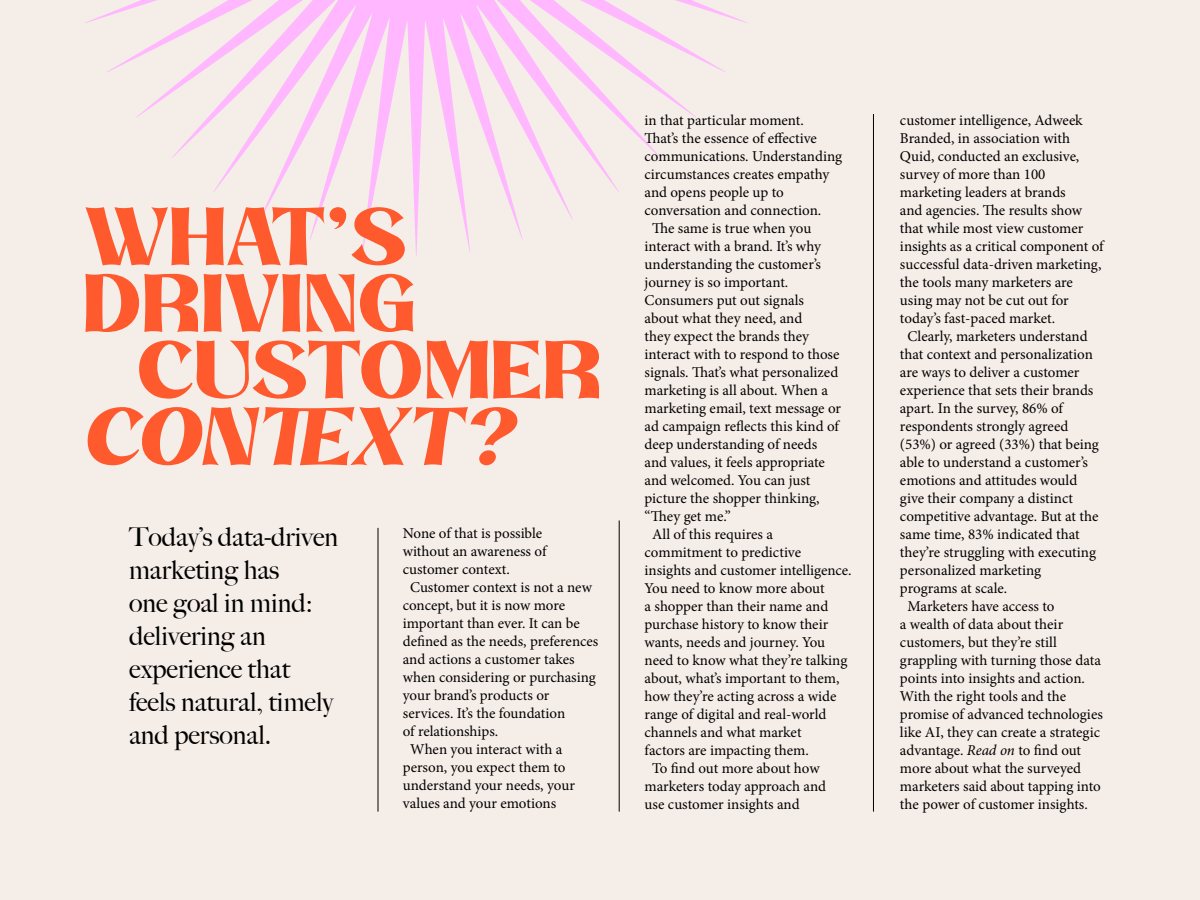
<style>
.page{position:relative;width:1200px;height:900px;background:#f5ede8}
.page>*{position:absolute;margin:0;border:0;box-sizing:border-box;transform-origin:0 0}
.t1{font:67.05px "Magica";letter-spacing:-.005em;color:#ff592e;scale:1.11 1}
.t2{font:italic 67.05px "Magica";color:#ff592e;scale:1.11 1}
.t3{font:67.05px "Magica";letter-spacing:.015em;color:#ff592e;scale:1.11 1}
.t4{font:500 26.25px/33px "Big Caslon";color:#000}
.t5{font:15px "Minion Pro";letter-spacing:-.005em;color:#000}
.s1{font-style:italic}
</style>
<div class="page">
<svg style="left:85px;top:0;width:663px;height:256px"></svg>
<hr style="left:378px;top:528px;width:1px;height:284px;background:#000">
<hr style="left:619px;top:520px;width:1px;height:292px;background:#000">
<hr style="left:873px;top:114px;width:1px;height:698px;background:#000">
<h1 class="t1" style="left:86px;top:190px;width:293px">WHAT’S</h1>
<h1 class="t3" style="left:86px;top:256px;width:301px">DRIVING</h1>
<h1 class="t1" style="left:139px;top:323px;width:420px">CUSTOMER</h1>
<h1 class="t2" style="left:86px;top:390px;width:406px">CONTEXT?</h1>
<h2 class="t4" style="left:129px;top:519px;width:211px">Today’s data-driven marketing has<br>one goal in mind: delivering an experience that feels natural, timely and personal.</h2>
<p class="t5" style="left:403px;top:523px;width:141px">None of that is possible</p>
<p class="t5" style="left:403px;top:541px;width:145px">without an awareness of</p>
<p class="t5" style="left:403px;top:559px;width:108px">customer context.</p>
<p class="t5" style="left:410px;top:577px;width:183px">Customer context is not a new</p>
<p class="t5" style="left:403px;top:595px;width:164px">concept, but it is now more</p>
<p class="t5" style="left:403px;top:613px;width:179px">important than ever. It can be</p>
<p class="t5" style="left:403px;top:631px;width:197px">defined as the needs, preferences</p>
<p class="t5" style="left:403px;top:649px;width:173px">and actions a customer takes</p>
<p class="t5" style="left:403px;top:667px;width:195px">when considering or purchasing</p>
<p class="t5" style="left:403px;top:685px;width:148px">your brand’s products or</p>
<p class="t5" style="left:403px;top:703px;width:164px">services. It’s the foundation</p>
<p class="t5" style="left:403px;top:721px;width:97px">of relationships.</p>
<p class="t5" style="left:410px;top:739px;width:154px">When you interact with a</p>
<p class="t5" style="left:403px;top:757px;width:164px">person, you expect them to</p>
<p class="t5" style="left:403px;top:775px;width:174px">understand your needs, your</p>
<p class="t5" style="left:403px;top:793px;width:155px">values and your emotions</p>
<p class="t5" style="left:645px;top:110px;width:161px">in that particular moment.</p>
<p class="t5" style="left:645px;top:128px;width:174px">That’s the essence of effective</p>
<p class="t5" style="left:645px;top:146px;width:199px">communications. Understanding</p>
<p class="t5" style="left:645px;top:164px;width:186px">circumstances creates empathy</p>
<p class="t5" style="left:645px;top:182px;width:141px">and opens people up to</p>
<p class="t5" style="left:645px;top:200px;width:178px">conversation and connection.</p>
<p class="t5" style="left:652px;top:218px;width:161px">The same is true when you</p>
<p class="t5" style="left:645px;top:236px;width:178px">interact with a brand. It’s why</p>
<p class="t5" style="left:645px;top:254px;width:178px">understanding the customer’s</p>
<p class="t5" style="left:645px;top:272px;width:145px">journey is so important.</p>
<p class="t5" style="left:645px;top:290px;width:161px">Consumers put out signals</p>
<p class="t5" style="left:645px;top:308px;width:159px">about what they need, and</p>
<p class="t5" style="left:645px;top:326px;width:166px">they expect the brands they</p>
<p class="t5" style="left:645px;top:344px;width:197px">interact with to respond to those</p>
<p class="t5" style="left:645px;top:362px;width:195px">signals. That’s what personalized</p>
<p class="t5" style="left:645px;top:380px;width:185px">marketing is all about. When a</p>
<p class="t5" style="left:645px;top:398px;width:198px">marketing email, text message or</p>
<p class="t5" style="left:645px;top:416px;width:196px">ad campaign reflects this kind of</p>
<p class="t5" style="left:645px;top:434px;width:174px">deep understanding of needs</p>
<p class="t5" style="left:645px;top:452px;width:182px">and values, it feels appropriate</p>
<p class="t5" style="left:645px;top:470px;width:167px">and welcomed. You can just</p>
<p class="t5" style="left:645px;top:488px;width:177px">picture the shopper thinking,</p>
<p class="t5" style="left:645px;top:506px;width:88px">“They get me.”</p>
<p class="t5" style="left:652px;top:524px;width:122px">All of this requires a</p>
<p class="t5" style="left:645px;top:542px;width:158px">commitment to predictive</p>
<p class="t5" style="left:645px;top:560px;width:209px">insights and customer intelligence.</p>
<p class="t5" style="left:645px;top:578px;width:182px">You need to know more about</p>
<p class="t5" style="left:645px;top:596px;width:185px">a shopper than their name and</p>
<p class="t5" style="left:645px;top:614px;width:185px">purchase history to know their</p>
<p class="t5" style="left:645px;top:632px;width:182px">wants, needs and journey. You</p>
<p class="t5" style="left:645px;top:650px;width:204px">need to know what they’re talking</p>
<p class="t5" style="left:645px;top:668px;width:196px">about, what’s important to them,</p>
<p class="t5" style="left:645px;top:686px;width:193px">how they’re acting across a wide</p>
<p class="t5" style="left:645px;top:704px;width:183px">range of digital and real-world</p>
<p class="t5" style="left:645px;top:722px;width:158px">channels and what market</p>
<p class="t5" style="left:645px;top:740px;width:166px">factors are impacting them.</p>
<p class="t5" style="left:652px;top:758px;width:169px">To find out more about how</p>
<p class="t5" style="left:645px;top:776px;width:183px">marketers today approach and</p>
<p class="t5" style="left:645px;top:794px;width:157px">use customer insights and</p>
<p class="t5" style="left:900px;top:110px;width:184px">customer intelligence, Adweek</p>
<p class="t5" style="left:900px;top:128px;width:172px">Branded, in association with</p>
<p class="t5" style="left:900px;top:146px;width:181px">Quid, conducted an exclusive,</p>
<p class="t5" style="left:900px;top:164px;width:147px">survey of more than 100</p>
<p class="t5" style="left:900px;top:182px;width:167px">marketing leaders at brands</p>
<p class="t5" style="left:900px;top:200px;width:184px">and agencies. The results show</p>
<p class="t5" style="left:900px;top:218px;width:185px">that while most view customer</p>
<p class="t5" style="left:900px;top:236px;width:205px">insights as a critical component of</p>
<p class="t5" style="left:900px;top:254px;width:203px">successful data-driven marketing,</p>
<p class="t5" style="left:900px;top:272px;width:175px">the tools many marketers are</p>
<p class="t5" style="left:900px;top:290px;width:170px">using may not be cut out for</p>
<p class="t5" style="left:900px;top:308px;width:157px">today’s fast-paced market.</p>
<p class="t5" style="left:907px;top:326px;width:182px">Clearly, marketers understand</p>
<p class="t5" style="left:900px;top:344px;width:195px">that context and personalization</p>
<p class="t5" style="left:900px;top:362px;width:181px">are ways to deliver a customer</p>
<p class="t5" style="left:900px;top:380px;width:195px">experience that sets their brands</p>
<p class="t5" style="left:900px;top:398px;width:165px">apart. In the survey, 86% of</p>
<p class="t5" style="left:900px;top:416px;width:170px">respondents strongly agreed</p>
<p class="t5" style="left:900px;top:434px;width:200px">(53%) or agreed (33%) that being</p>
<p class="t5" style="left:900px;top:452px;width:190px">able to understand a customer’s</p>
<p class="t5" style="left:900px;top:470px;width:179px">emotions and attitudes would</p>
<p class="t5" style="left:900px;top:488px;width:175px">give their company a distinct</p>
<p class="t5" style="left:900px;top:506px;width:200px">competitive advantage. But at the</p>
<p class="t5" style="left:900px;top:524px;width:181px">same time, 83% indicated that</p>
<p class="t5" style="left:900px;top:542px;width:198px">they’re struggling with executing</p>
<p class="t5" style="left:900px;top:560px;width:143px">personalized marketing</p>
<p class="t5" style="left:900px;top:578px;width:109px">programs at scale.</p>
<p class="t5" style="left:907px;top:596px;width:148px">Marketers have access to</p>
<p class="t5" style="left:900px;top:614px;width:165px">a wealth of data about their</p>
<p class="t5" style="left:900px;top:632px;width:158px">customers, but they’re still</p>
<p class="t5" style="left:900px;top:650px;width:202px">grappling with turning those data</p>
<p class="t5" style="left:900px;top:668px;width:187px">points into insights and action.</p>
<p class="t5" style="left:900px;top:686px;width:168px">With the right tools and the</p>
<p class="t5" style="left:900px;top:704px;width:204px">promise of advanced technologies</p>
<p class="t5" style="left:900px;top:722px;width:202px">like AI, they can create a strategic</p>
<p class="t5" style="left:900px;top:740px;width:183px">advantage. <span class="s1">Read on</span> to find out</p>
<p class="t5" style="left:900px;top:758px;width:183px">more about what the surveyed</p>
<p class="t5" style="left:900px;top:776px;width:202px">marketers said about tapping into</p>
<p class="t5" style="left:900px;top:794px;width:189px">the power of customer insights.</p>
</div>
